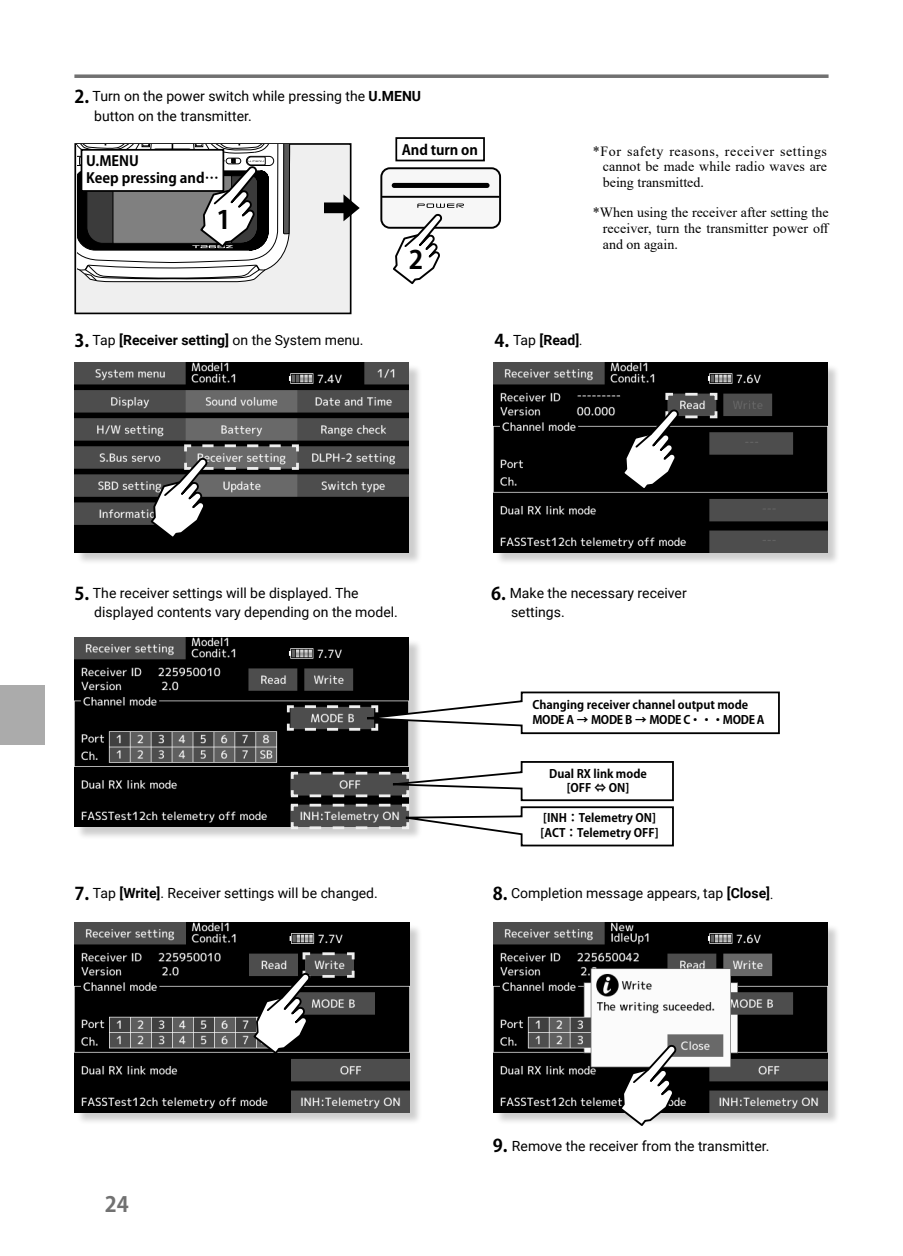
<style>
.page{position:relative;width:903px;height:1256px;background:#fff}
.page>*{position:absolute;margin:0;border:0;box-sizing:border-box;transform-origin:0 0}
.t1{font:700 25.2px "Koz Go Pr 6 N";color:#000}
.t2{font:700 21px "Koz Go Pr 6 N";color:#717171}
.t3{font:14px/19.2px "Roboto";color:#000}
.t4{font:14px/15.8px "Times New Roman";letter-spacing:.005em;color:#000;text-align:justify}
.t5{font:700 14px/17.5px "Koz Go Pr 6 N";color:#000}
.t6{font:700 14px "Roboto";color:#000}
.t7{font:700 11.55px/14.5px "Koz Go Pr 6 N";color:#000}
.s1{font-family:"Koz Go Pr 6 N";font-weight:700;font-size:17.5px}
.s2{font-weight:700}
.s3{font-family:"Koz Go Pr 6 N";font-size:17.5px}
.s4{font-weight:400}
.s5{font-family:"Koz Min Pr 6 N";font-weight:400}
.s6{font-family:"Koz Min Pr 6 N"}
</style>
<div class="page">
<svg style="left:74px;top:74px;width:754px;height:4px;background:#828282"></svg>
<div style="left:494px;top:364px;width:346px;height:201px;background:#000;opacity:.2"></div>
<img style="left:493px;top:362px;width:334px;height:190px">
<div style="left:76px;top:923px;width:347px;height:202px;background:#000;opacity:.2"></div>
<img style="left:75px;top:922px;width:334px;height:189px">
<div style="left:494px;top:923px;width:347px;height:202px;background:#000;opacity:.2"></div>
<img style="left:493px;top:922px;width:334px;height:189px">
<div style="left:76px;top:638px;width:346px;height:202px;background:#000;opacity:.2"></div>
<img style="left:74px;top:637px;width:335px;height:189px">
<svg style="left:285px;top:690px;width:495px;height:44px"></svg>
<svg style="left:289px;top:760px;width:385px;height:87px"></svg>
<div style="left:76px;top:364px;width:346px;height:201px;background:#000;opacity:.2"></div>
<img style="left:74px;top:362px;width:335px;height:190px">
<div style="left:75px;top:144px;width:276px;height:169px;background:#efefef"></div>
<div style="left:74px;top:143px;width:277px;height:171px;border:2px solid #000"></div>
<div style="left:381px;top:168px;width:119px;height:60px;background:#f7f7f7;border-radius:9px"></div>
<div style="left:380px;top:167px;width:121px;height:62px;border:2px solid #000;border-radius:9px"></div>
<hr style="left:382px;top:196px;width:117px;height:2px;background:#000">
<div style="left:392px;top:183px;width:97px;height:5px;background:#000;border-radius:3px"></div>
<svg style="left:417px;top:203px;width:47px;height:5px"></svg>
<svg style="left:324px;top:194px;width:36px;height:27px"></svg>
<svg style="left:391px;top:214px;width:53px;height:71px"></svg>
<div style="left:395px;top:137px;width:90px;height:24px;border:2px solid #000"></div>
<svg style="left:77px;top:145px;width:213px;height:138px"></svg>
<svg style="left:149px;top:443px;width:151px;height:97px;background:#525252"></svg>
<svg style="left:620px;top:391px;width:99px;height:101px"></svg>
<svg style="left:252px;top:950px;width:104px;height:105px"></svg>
<svg style="left:618px;top:1045px;width:60px;height:81px"></svg>
<div style="left:0;top:685px;width:45px;height:59px;background:#ababab"></div>
<p class="t3" style="left:94px;top:86px;width:328px;text-indent:-20px"><span class="s1">2.</span> Turn on the power switch while pressing the <span class="s2">U.MENU </span>button on the transmitter.</p>
<p class="t5" style="left:86px;top:152px;width:134px">U.MENU<br>Keep pressing and…</p>
<h1 class="t1" style="left:216px;top:206px;width:16px">1</h1>
<p class="t5" style="left:402px;top:141px;width:78px">And turn on</p>
<h1 class="t1" style="left:409px;top:245px;width:16px">2</h1>
<p class="t4" style="left:603px;top:142px;width:226px;text-indent:-10px">*For safety reasons, receiver settings cannot be made while radio waves are being transmitted.</p>
<p class="t4" style="left:603px;top:204px;width:228px;text-indent:-10px">*When using the receiver after setting the receiver, turn the transmitter power off and on again.</p>
<p class="t3" style="left:74px;top:330px;width:291px"><span class="s1">3.</span> Tap <span class="s2">[Receiver setting]</span> on the System menu.</p>
<p class="t6" style="left:494px;top:330px;width:89px"><span class="s3">4.</span> <span class="s4">Tap</span> [Read]<span class="s5">.</span></p>
<p class="t3" style="left:94px;top:582px;width:305px;text-indent:-20px"><span class="s1">5.</span> The receiver settings will be displayed. The displayed contents vary depending on the model.</p>
<p class="t3" style="left:74px;top:883px;width:305px"><span class="s1">7.</span> Tap <span class="s2">[Write]</span>. Receiver settings will be changed.</p>
<h2 class="t2" style="left:105px;top:1192px;width:26px">24</h2>
<p class="t3" style="left:511px;top:582px;width:177px;text-indent:-20px"><span class="s1">6.</span> Make the necessary receiver settings.</p>
<p class="t7" style="left:532px;top:697px;width:234px">Changing receiver channel output mode<br>MODE A → MODE B → MODE C ・・・ MODE A</p>
<p class="t7" style="left:549px;top:766px;width:99px;text-align:center">Dual RX link mode [OFF ⇔ ON]</p>
<p class="t7" style="left:540px;top:811px;width:120px">[INH：Telemetry ON] [ACT：Telemetry OFF]</p>
<p class="t3" style="left:493px;top:883px;width:282px"><span class="s1">8.</span> Completion message appears, tap <span class="s2">[Close]</span><span class="s6">.</span></p>
<p class="t3" style="left:493px;top:1135px;width:278px"><span class="s1">9.</span> Remove the receiver from the transmitter.</p>
</div>
